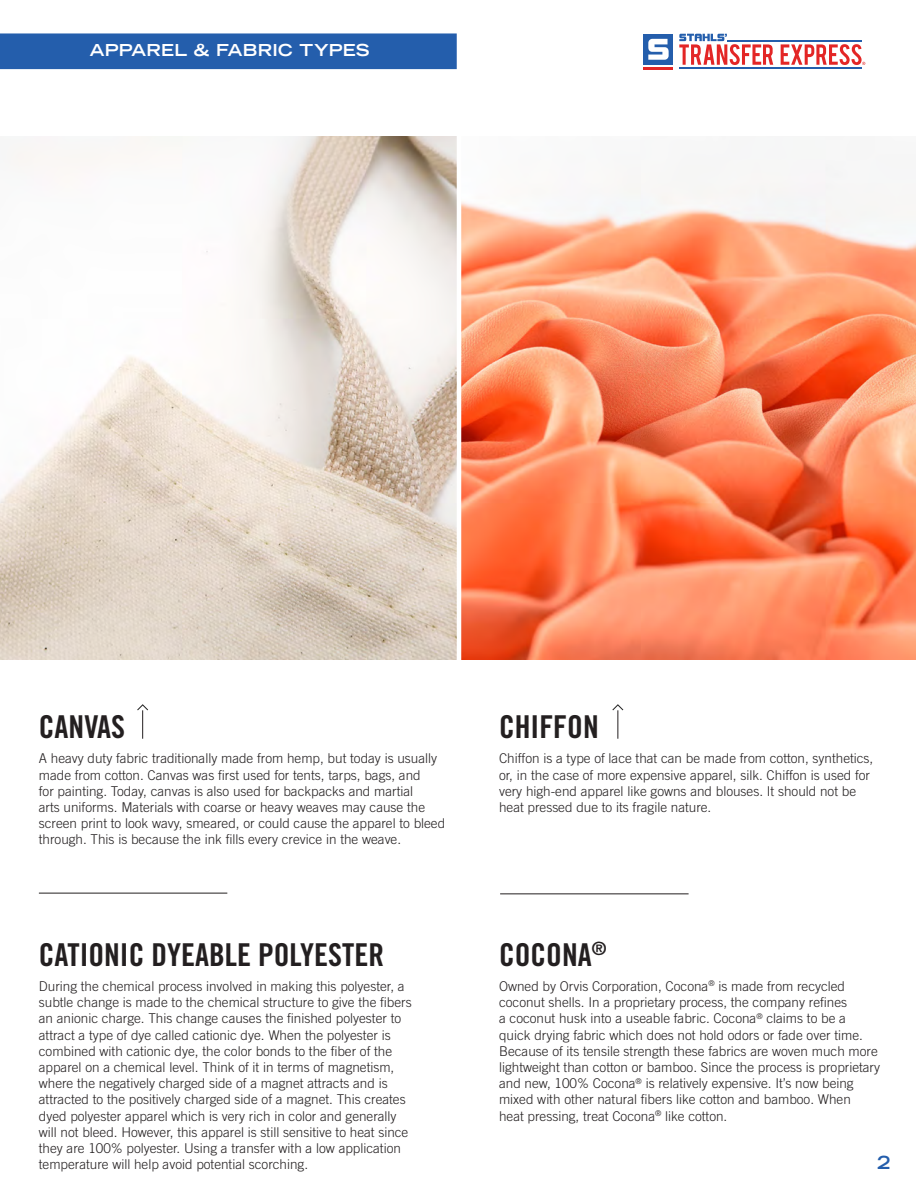
<style>
.page{position:relative;width:918px;height:1188px;background:#fff}
.page>*{position:absolute;margin:0;border:0;box-sizing:border-box;transform-origin:0 0}
.t1{font:31.5px "Trade Gothic LT Std Bd Cn 20";color:#231f20}
.t2{font:700 expanded 18px "Trade Gothic LT Std";color:#245eac}
.t3{font:700 expanded 16.5px "Trade Gothic LT Std";letter-spacing:.015em;color:#fff}
.t4{font:300 13.5px/16.2px "Trade Gothic LT Std";color:#231f20}
</style>
<div class="page">
<img style="left:0;top:136px;width:916px;height:524px">
<hr style="left:457px;top:109px;width:4px;height:1079px;background:#fff">
<hr style="left:39px;top:893px;width:188px;height:1px;background:#231f20">
<hr style="left:500px;top:893px;width:189px;height:1px;background:#231f20">
<svg style="left:137px;top:704px;width:11px;height:35px"></svg>
<svg style="left:612px;top:704px;width:11px;height:35px"></svg>
<div style="left:0;top:33px;width:457px;height:36px;background:#245eac"></div>
<hr style="left:679px;top:67px;width:183px;height:1px;background:#245eac">
<svg style="left:679px;top:34px;width:186px;height:31px"></svg>
<div style="left:643px;top:34px;width:30px;height:31px;background:#245eac"></div>
<hr style="left:643px;top:67px;width:30px;height:3px;background:#e32626">
<svg style="left:648px;top:39px;width:21px;height:21px"></svg>
<p class="t3" style="left:90px;top:40px;width:281px">APPAREL &amp; FABRIC TYPES</p>
<p class="t1" style="left:39px;top:708px;width:88px">CANVAS</p>
<p class="t4" style="left:39px;top:750px;width:408px">A heavy duty fabric traditionally made from hemp, but today is usually made from cotton. Canvas was first used for tents, tarps, bags, and<br>for painting. Today, canvas is also used for backpacks and martial<br>arts uniforms. Materials with coarse or heavy weaves may cause the screen print to look wavy, smeared, or could cause the apparel to bleed through. This is because the ink fills every crevice in the weave.</p>
<p class="t1" style="left:39px;top:935px;width:347px">CATIONIC DYEABLE POLYESTER</p>
<p class="t4" style="left:39px;top:978px;width:374px">During the chemical process involved in making this polyester, a subtle change is made to the chemical structure to give the fibers an anionic charge. This change causes the finished polyester to attract a type of dye called cationic dye. When the polyester is combined with cationic dye, the color bonds to the fiber of the apparel on a chemical level. Think of it in terms of magnetism, where the negatively charged side of a magnet attracts and is attracted to the positively charged side of a magnet. This creates dyed polyester apparel which is very rich in color and generally will not bleed. However, this apparel is still sensitive to heat since they are 100% polyester. Using a transfer with a low application temperature will help avoid potential scorching.</p>
<p class="t1" style="left:499px;top:708px;width:101px">CHIFFON</p>
<p class="t4" style="left:499px;top:750px;width:376px">Chiffon is a type of lace that can be made from cotton, synthetics, or, in the case of more expensive apparel, silk. Chiffon is used for very high-end apparel like gowns and blouses. It should not be heat pressed due to its fragile nature.</p>
<p class="t1" style="left:499px;top:935px;width:109px">COCONA<sup>®</sup></p>
<p class="t4" style="left:499px;top:978px;width:348px">Owned by Orvis Corporation, Cocona<sup>®</sup> is made from recycled</p>
<p class="t4" style="left:499px;top:994px;width:383px">coconut shells. In a proprietary process, the company refines<br>a coconut husk into a useable fabric. Cocona<sup>®</sup> claims to be a quick drying fabric which does not hold odors or fade over time.<br>Because of its tensile strength these fabrics are woven much more lightweight than cotton or bamboo. Since the process is proprietary and new, 100% Cocona<sup>®</sup> is relatively expensive. It’s now being</p>
<p class="t4" style="left:499px;top:1091px;width:353px">mixed with other natural fibers like cotton and bamboo. When</p>
<p class="t4" style="left:499px;top:1108px;width:230px">heat pressing, treat Cocona<sup>®</sup> like cotton.</p>
<h2 class="t2" style="left:878px;top:1151px;width:14px">2</h2>
</div>
